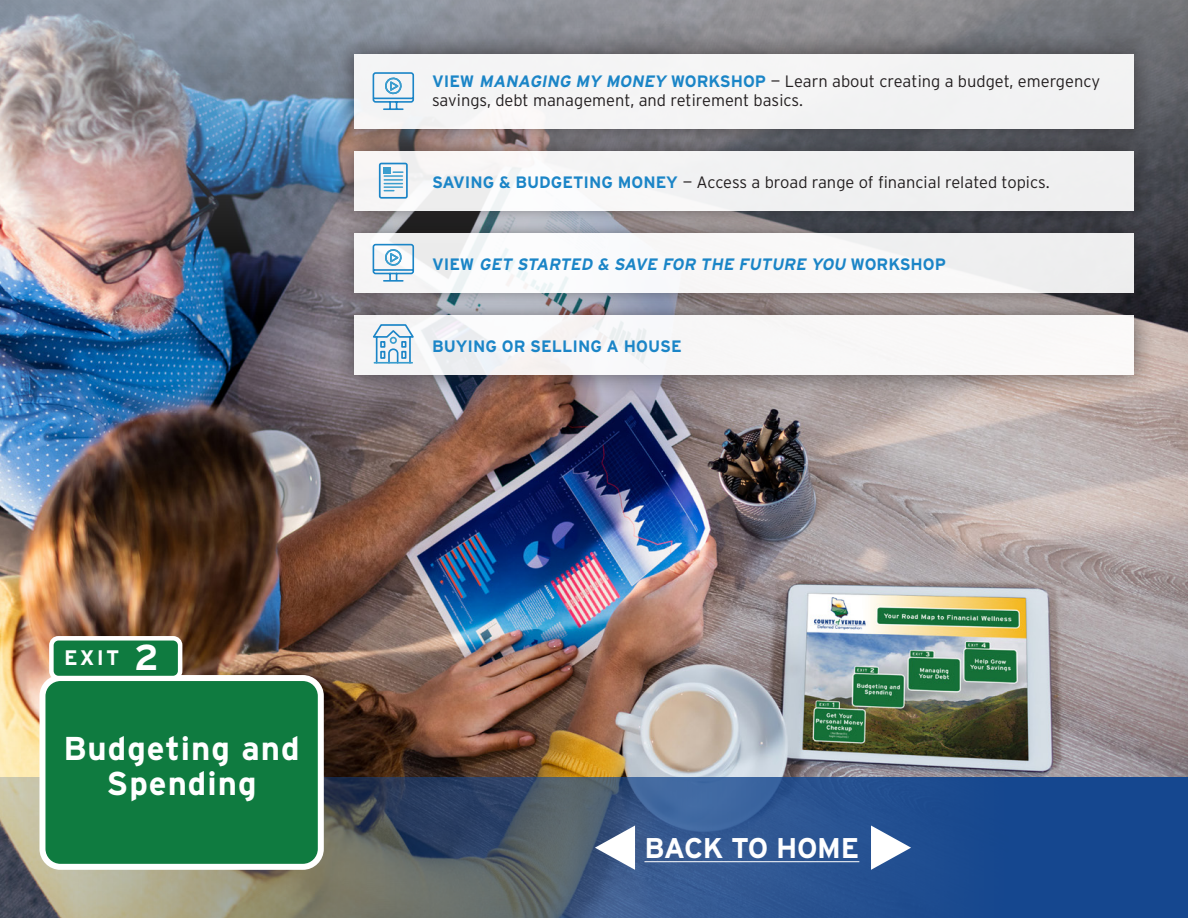
<style>
.page{position:relative;width:1188px;height:918px;background:#fff}
.page>*{position:absolute;margin:0;border:0;box-sizing:border-box;transform-origin:0 0}
.t1{font:700 33px/34.5px "Interstate";letter-spacing:.03em;color:#fff;text-align:center}
.t2{font:700 28.5px "Interstate";letter-spacing:-.01em;color:#fff}
.t3{font:700 21px "Interstate";color:#fff}
.t4{font:300 16.5px/19.5px "Interstate";color:#231f20}
.t5{font:italic 700 16.5px "Interstate";color:#1b85c7}
.t6{font:700 16.5px "Interstate";color:#1b85c7}
.s1{font-size:36px}
.s2{font-weight:700;color:#1b85c7}
.s3{font-weight:700;font-style:italic;color:#1b85c7}
.s4{font-style:normal}
</style>
<div class="page">
<img style="left:0;top:0;width:1188px;height:777px">
<div style="left:332px;top:128px;width:825px;height:105px;background:#231f20;opacity:.75"></div>
<div style="left:354px;top:151px;width:780px;height:59px;background:#f1f1f2"></div>
<svg style="left:0;top:777px;width:1188px;height:141px;background:#415d82"></svg>
<hr style="left:644px;top:861px;width:215px;height:1px;background:#fff">
<svg style="left:871px;top:826px;width:40px;height:44px"></svg>
<svg style="left:595px;top:826px;width:40px;height:44px"></svg>
<div style="left:332px;top:31px;width:825px;height:120px;background:#231f20;opacity:.75"></div>
<div style="left:354px;top:54px;width:780px;height:74px;background:#f4f4f5"></div>
<div style="left:42px;top:678px;width:279px;height:189px;background:#0f7b40;border-radius:18px"></div>
<div style="left:39px;top:675px;width:285px;height:195px;border:6px solid #fff;border-radius:18px"></div>
<div style="left:51px;top:638px;width:129px;height:40px;background:#0f7b40;border-radius:7px"></div>
<div style="left:49px;top:636px;width:133px;height:44px;border:4px solid #fff;border-radius:7px"></div>
<svg style="left:372px;top:72px;width:43px;height:38px"></svg>
<svg style="left:379px;top:163px;width:29px;height:36px"></svg>
<div style="left:384px;top:167px;width:7px;height:6px;background:#3b9ece"></div>
<div style="left:332px;top:210px;width:825px;height:105px;background:#231f20;opacity:.75"></div>
<div style="left:354px;top:233px;width:780px;height:59px;background:#f8f7f7"></div>
<svg style="left:372px;top:243px;width:43px;height:39px"></svg>
<div style="left:332px;top:292px;width:825px;height:105px;background:#231f20;opacity:.75"></div>
<div style="left:354px;top:315px;width:780px;height:59px;background:#f8f7f7"></div>
<svg style="left:373px;top:324px;width:41px;height:40px"></svg>
<div style="left:390px;top:337px;width:7px;height:7px;border:2px solid #3b9ece;border-radius:50%"></div>
<hr style="left:374px;top:362px;width:38px;height:2px;background:#3b9ece">
<p class="t3" style="left:64px;top:646px;width:96px">EXIT <span class="s1">2</span></p>
<p class="t1" style="left:63px;top:731px;width:238px">Budgeting and<br>Spending</p>
<p class="t4" style="left:432px;top:71px;width:670px"><span class="s2">VIEW</span> <span class="s3">MANAGING MY MONEY</span> <span class="s2">WORKSHOP</span> — Learn about creating a budget, emergency savings, debt management, and retirement basics.</p>
<p class="t4" style="left:432px;top:172px;width:619px"><span class="s2">SAVING &amp; BUDGETING MONEY</span> — Access a broad range of financial related topics.</p>
<p class="t5" style="left:432px;top:255px;width:515px"><span class="s4">V I E W</span> GET STARTED &amp; SAVE FOR THE FUTURE YOU <span class="s4">W O R KS H O P</span></p>
<p class="t6" style="left:432px;top:337px;width:251px">BUYING OR SELLING A HOUSE</p>
<p class="t2" style="left:644px;top:832px;width:216px">BACK TO HOME</p>
</div>
